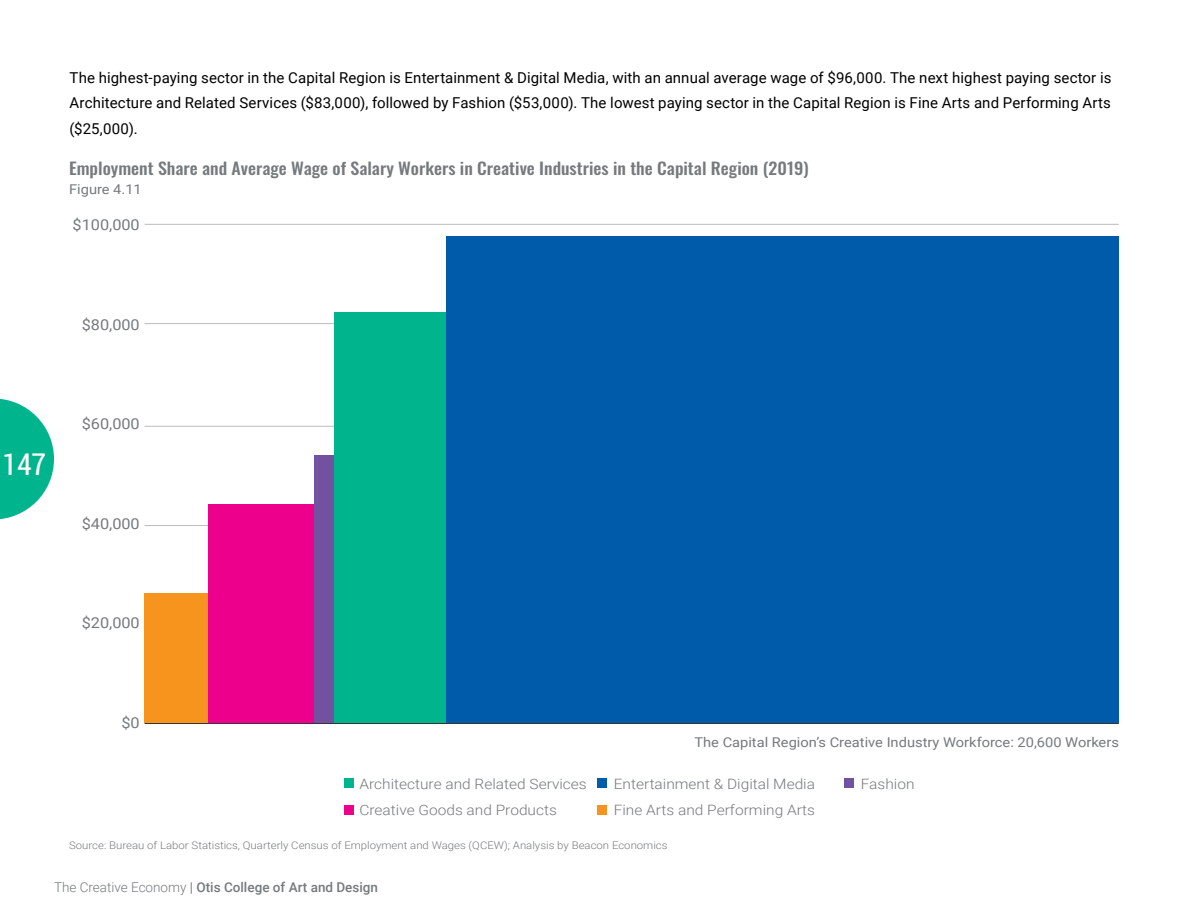
<style>
.page{position:relative;width:1188px;height:918px;background:#fff}
.page>*{position:absolute;margin:0;border:0;box-sizing:border-box;transform-origin:0 0}
.t1{font:30px "Roboto Condensed";color:#fff}
.t2{font:16.5px "Oswald";color:#767a7c;scale:1.09 1}
.t3{font:15px/25.5px "Roboto";letter-spacing:.005em;color:#000;text-align:justify}
.t4{font:15px "Roboto";color:#767a7c;scale:1.09 1}
.t5{font:300 14.25px "Roboto";color:#767a7c;scale:1.09 1}
.t6{font:13.5px "Roboto";color:#767a7c;scale:1.09 1}
.t7{font:500 13.5px "Roboto";color:#767a7c}
.t8{font:300 10.5px "Roboto";color:#767a7c;scale:1.09 1}
.s1{font-weight:300}
.s2{font-weight:400}
</style>
<div class="page">
<svg style="left:0;top:399px;width:54px;height:120px"></svg>
<hr style="left:145px;top:224px;width:974px;height:1px;background:#bbbcbb">
<hr style="left:145px;top:426px;width:974px;height:1px;background:#bbbcbb">
<hr style="left:145px;top:623px;width:974px;height:1px;background:#bbbcbb">
<hr style="left:145px;top:323px;width:974px;height:1px;background:#bbbcbb">
<hr style="left:145px;top:525px;width:974px;height:1px;background:#bbbcbb">
<hr style="left:145px;top:722px;width:974px;height:2px;background:#000">
<div style="left:145px;top:593px;width:63px;height:130px;background:#f7941e"></div>
<div style="left:208px;top:505px;width:106px;height:218px;background:#ec008c"></div>
<div style="left:315px;top:455px;width:19px;height:268px;background:#7251a1"></div>
<div style="left:335px;top:313px;width:148px;height:410px;background:#00b48d"></div>
<div style="left:447px;top:237px;width:672px;height:486px;background:#005baa"></div>
<hr style="left:1187px;top:0;width:1px;height:918px;background:#00b48d">
<div style="left:344px;top:779px;width:9px;height:9px;background:#00b48d"></div>
<div style="left:597px;top:779px;width:9px;height:9px;background:#005baa"></div>
<div style="left:344px;top:805px;width:9px;height:9px;background:#ec008c"></div>
<div style="left:845px;top:779px;width:9px;height:9px;background:#7251a1"></div>
<div style="left:597px;top:805px;width:9px;height:9px;background:#f7941e"></div>
<p class="t3" style="left:70px;top:64px;width:1043px">The highest-paying sector in the Capital Region is Entertainment &amp; Digital Media, with an annual average wage of $96,000. The next highest paying sector is Architecture and Related Services ($83,000), followed by Fashion ($53,000). The lowest paying sector in the Capital Region is Fine Arts and Performing Arts ($25,000).</p>
<p class="t2" style="left:69px;top:153px;width:680px">Employment Share and Average Wage of Salary Workers in Creative Industries in the Capital Region (2019)</p>
<p class="t6" style="left:69px;top:180px;width:68px">Figure 4.11</p>
<p class="t4" style="left:73px;top:214px;width:63px">$100,000</p>
<h1 class="t1" style="left:3px;top:443px;width:45px">147</h1>
<p class="t4" style="left:82px;top:314px;width:55px">$80,000</p>
<p class="t4" style="left:82px;top:413px;width:55px">$60,000</p>
<p class="t4" style="left:82px;top:513px;width:55px">$40,000</p>
<p class="t4" style="left:82px;top:613px;width:55px">$20,000</p>
<p class="t4" style="left:121px;top:712px;width:18px">$0</p>
<p class="t6" style="left:694px;top:733px;width:391px">The Capital Region’s Creative Industry Workforce: 20,600 Workers</p>
<p class="t5" style="left:360px;top:774px;width:210px">Architecture and Related Services</p>
<p class="t5" style="left:614px;top:774px;width:186px">Entertainment &amp; Digital Media</p>
<p class="t5" style="left:360px;top:800px;width:183px">Creative Goods and Products</p>
<p class="t5" style="left:614px;top:800px;width:186px">Fine Arts and Performing Arts</p>
<p class="t5" style="left:861px;top:774px;width:51px">Fashion</p>
<p class="t8" style="left:69px;top:838px;width:551px">Source: Bureau of Labor Statistics, Quarterly Census of Employment and Wages (QCEW); Analysis by Beacon Economics</p>
<p class="t7" style="left:54px;top:878px;width:326px"><span class="s1">The Creative Economy</span> <span class="s2">|</span> Otis College of Art and Design</p>
</div>
